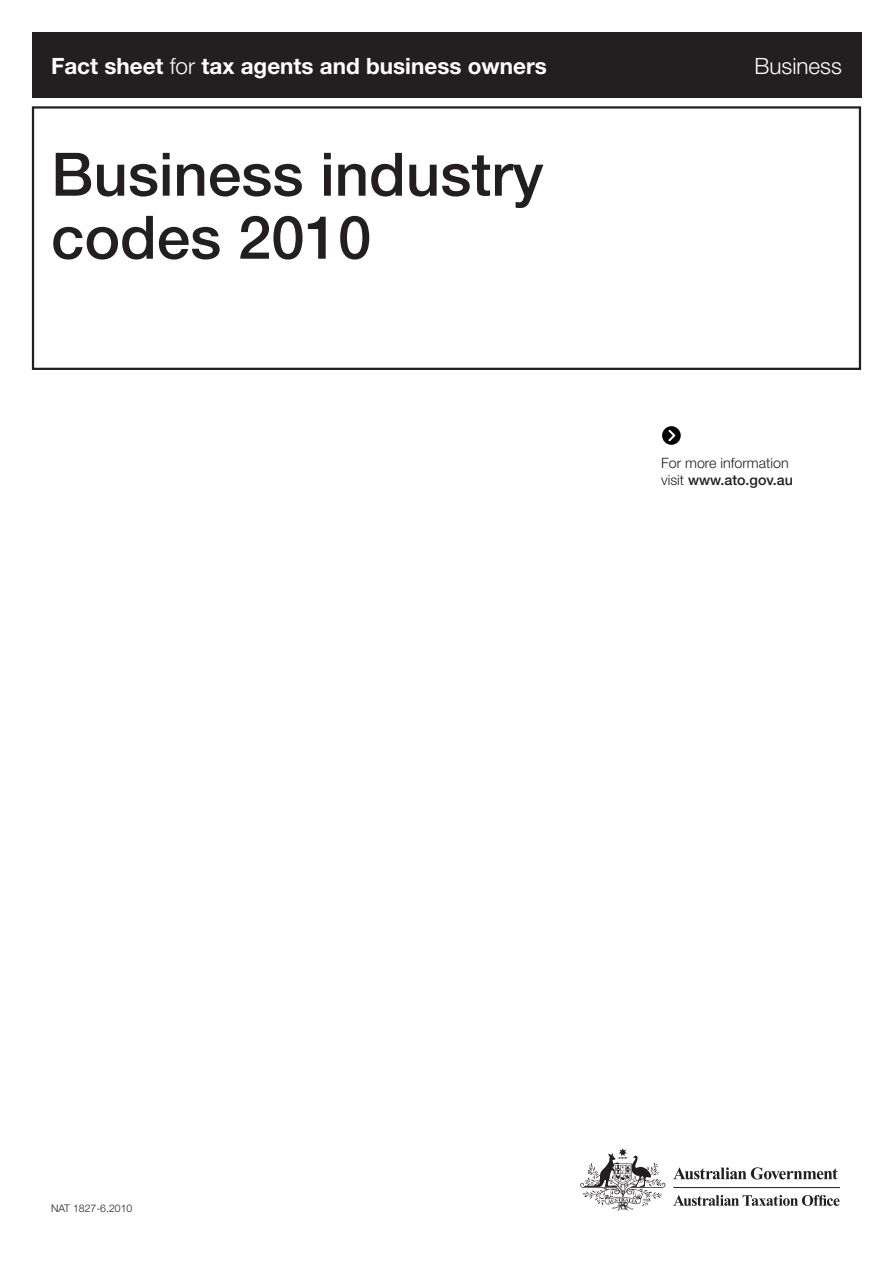
<style>
.page{position:relative;width:893px;height:1263px;background:#fff}
.page>*{position:absolute;margin:0;border:0;box-sizing:border-box;transform-origin:0 0}
.t1{font:500 60px/63px "Helvetica Neue";color:#231f20}
.t2{font:700 22.5px "Helvetica Neue";color:#fff}
.t3{font:300 22.5px "Helvetica Neue";color:#fff}
.t4{font:300 14.25px/16.5px "Helvetica Neue";color:#231f20}
.t5{font:300 10.5px "Helvetica Neue";color:#231f20}
.s1{font-weight:300}
.s2{font-weight:500}
</style>
<div class="page">
<svg style="left:662px;top:426px;width:19px;height:19px"></svg>
<div style="left:32px;top:32px;width:829px;height:66px;background:#231f20"></div>
<div style="left:32px;top:106px;width:829px;height:264px;border:2px solid #231f20"></div>
<svg style="left:673px;top:1167px;width:165px;height:12px"></svg>
<svg style="left:580px;top:1148px;width:85px;height:62px"></svg>
<hr style="left:673px;top:1187px;width:167px;height:1px;background:#231f20">
<svg style="left:673px;top:1195px;width:167px;height:11px"></svg>
<p class="t2" style="left:51px;top:58px;width:497px">Fact sheet <span class="s1">for</span> tax agents and business owners</p>
<p class="t3" style="left:754px;top:58px;width:89px">Business</p>
<h1 class="t1" style="left:51px;top:148px;width:494px">Business industry codes 2010</h1>
<p class="t4" style="left:661px;top:456px;width:133px">For more information visit <span class="s2">www.ato.gov.au</span></p>
<p class="t5" style="left:51px;top:1204px;width:83px">NAT 1827-6.2010</p>
</div>
